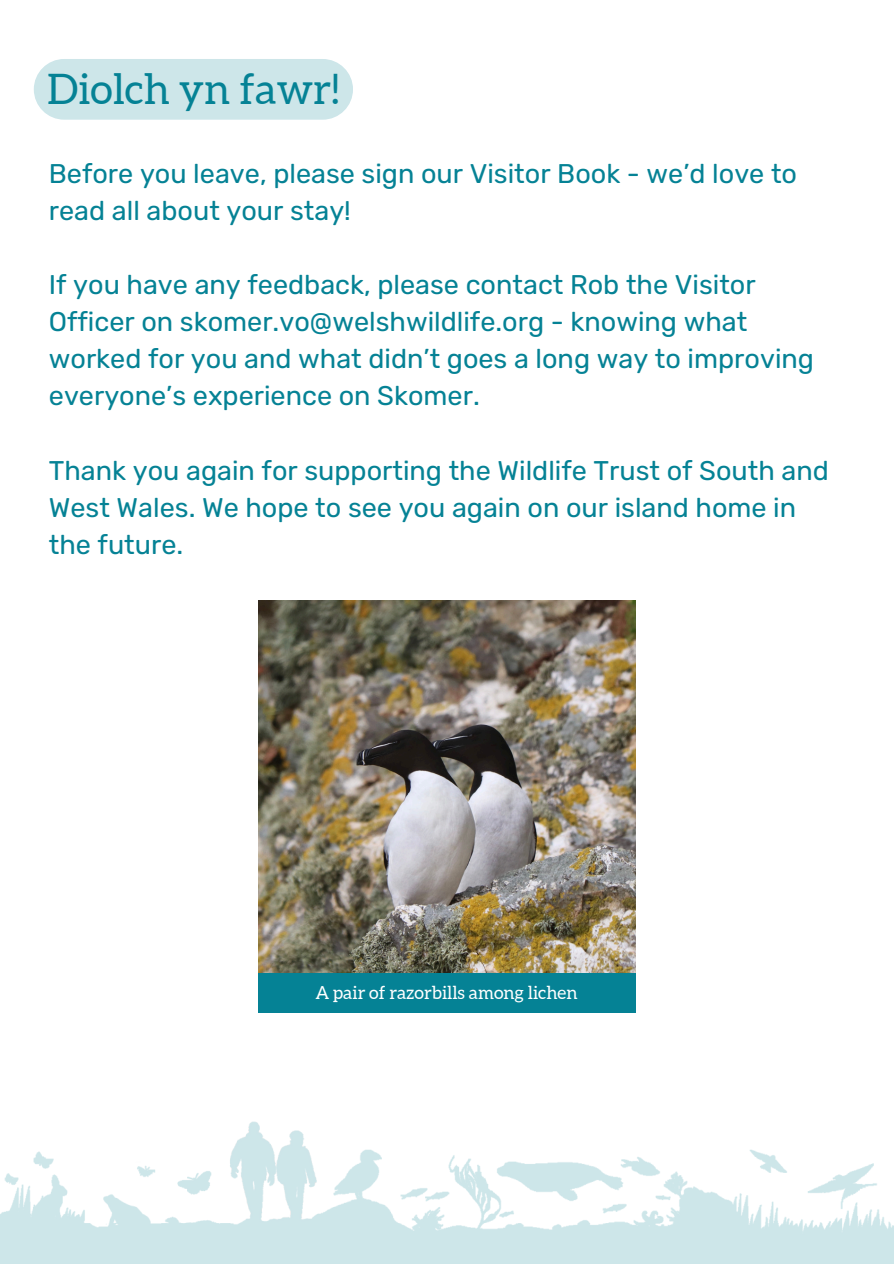
<style>
.page{position:relative;width:894px;height:1264px;background:#fff}
.page>*{position:absolute;margin:0;border:0;box-sizing:border-box;transform-origin:0 0}
.t1{font:42px "Aleo";color:#058295}
.t2{font:27px/37.2px "Rubik";color:#058295}
.t3{font:18px "Aleo";color:#fff}
</style>
<div class="page">
<img style="left:0;top:968px;width:893px;height:295px">
<div style="left:34px;top:59px;width:319px;height:61px;background:#cde6e9;border-radius:30px"></div>
<img style="left:258px;top:600px;width:377px;height:373px">
<div style="left:258px;top:973px;width:377px;height:39px;background:#058295"></div>
<h1 class="t1" style="left:47px;top:65px;width:294px">Diolch yn fawr!</h1>
<h2 class="t2" style="left:49px;top:155px;width:749px">Before you leave, please sign our Visitor Book - we’d love to read all about your stay!</h2>
<h2 class="t2" style="left:49px;top:266px;width:766px">If you have any feedback, please contact Rob the Visitor Officer on skomer.vo@welshwildlife.org - knowing what worked for you and what didn’t goes a long way to improving everyone’s experience on Skomer.</h2>
<h2 class="t2" style="left:49px;top:452px;width:781px">Thank you again for supporting the Wildlife Trust of South and<br>West Wales. We hope to see you again on our island home in the future.</h2>
<p class="t3" style="left:315px;top:982px;width:263px">A pair of razorbills among lichen</p>
</div>
